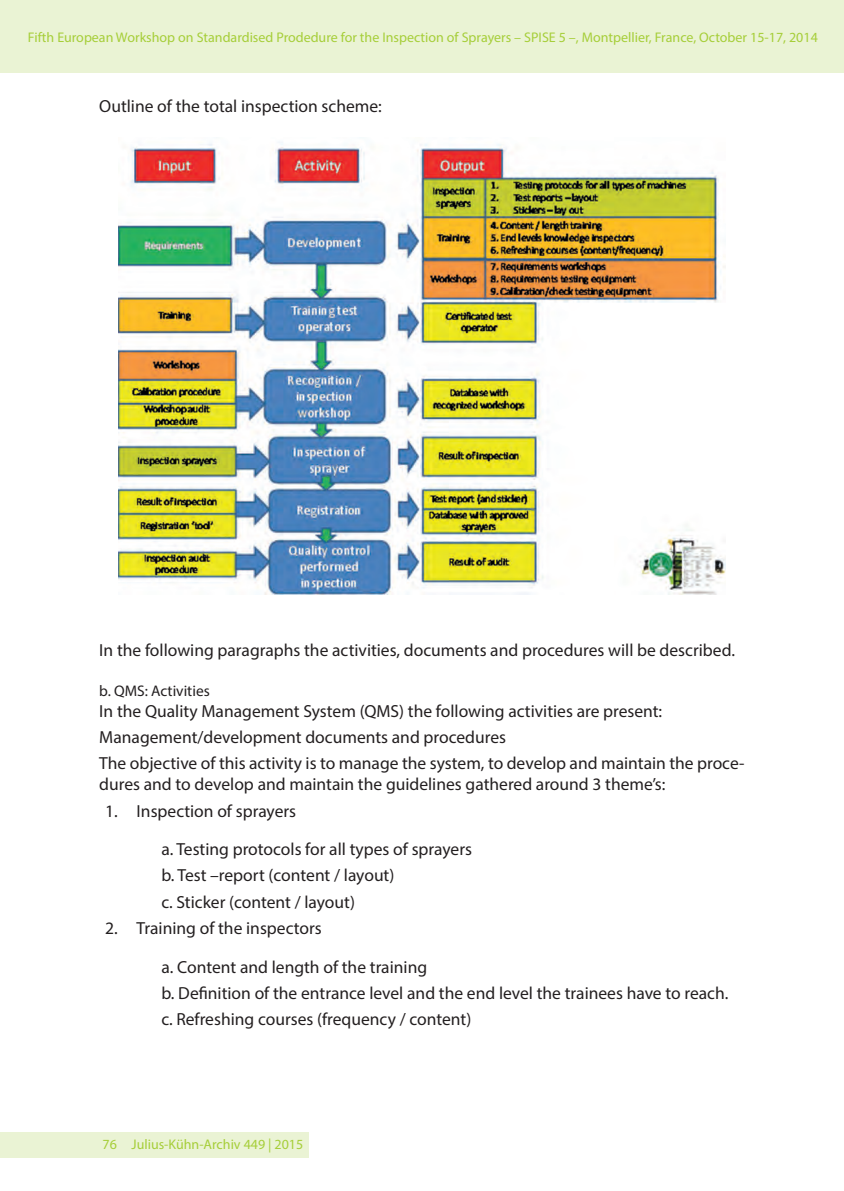
<style>
.page{position:relative;width:844px;height:1191px;background:#fff}
.page>*{position:absolute;margin:0;border:0;box-sizing:border-box;transform-origin:0 0}
.t1{font:17.5px/26.2px "Myriad Pro";color:#231f20}
.t2{font:15.4px "Myriad Pro";color:#231f20}
.t3{font:14px "Myriad Pro";color:#a6ce39}
</style>
<div class="page">
<div style="left:0;top:0;width:843px;height:72px;background:#eaf3d4"></div>
<div style="left:0;top:1132px;width:308px;height:25px;background:#eaf3d4"></div>
<img style="left:118px;top:142px;width:607px;height:452px">
<p class="t3" style="left:28px;top:29px;width:791px">Fifth European Workshop on Standardised Prodedure for the Inspection of Sprayers – SPISE 5 –, Montpellier, France, October 15-17, 2014</p>
<p class="t1" style="left:99px;top:93px;width:284px">Outline of the total inspection scheme:</p>
<p class="t1" style="left:99px;top:636px;width:637px">In the following paragraphs the activities, documents and procedures will be described.</p>
<p class="t2" style="left:99px;top:681px;width:112px">b. QMS: Activities</p>
<p class="t1" style="left:99px;top:697px;width:646px">In the Quality Management System (QMS) the following activities are present:<br>Management/development documents and procedures<br>The objective of this activity is to manage the system, to develop and maintain the proce-</p>
<p class="t1" style="left:99px;top:771px;width:567px">dures and to develop and maintain the guidelines gathered around 3 theme’s:</p>
<p class="t1" style="left:105px;top:797px;width:192px">1. Inspection of sprayers</p>
<p class="t1" style="left:161px;top:836px;width:312px">a. Testing protocols for all types of sprayers b. Test –report (content / layout)<br>c. Sticker (content / layout)</p>
<p class="t1" style="left:105px;top:914px;width:218px">2. Training of the inspectors</p>
<p class="t1" style="left:161px;top:953px;width:568px">a. Content and length of the training<br>b. Definition of the entrance level and the end level the trainees have to reach. c. Refreshing courses (frequency / content)</p>
<p class="t3" style="left:103px;top:1136px;width:202px">76 Julius-Kühn-Archiv 449 | 2015</p>
</div>
